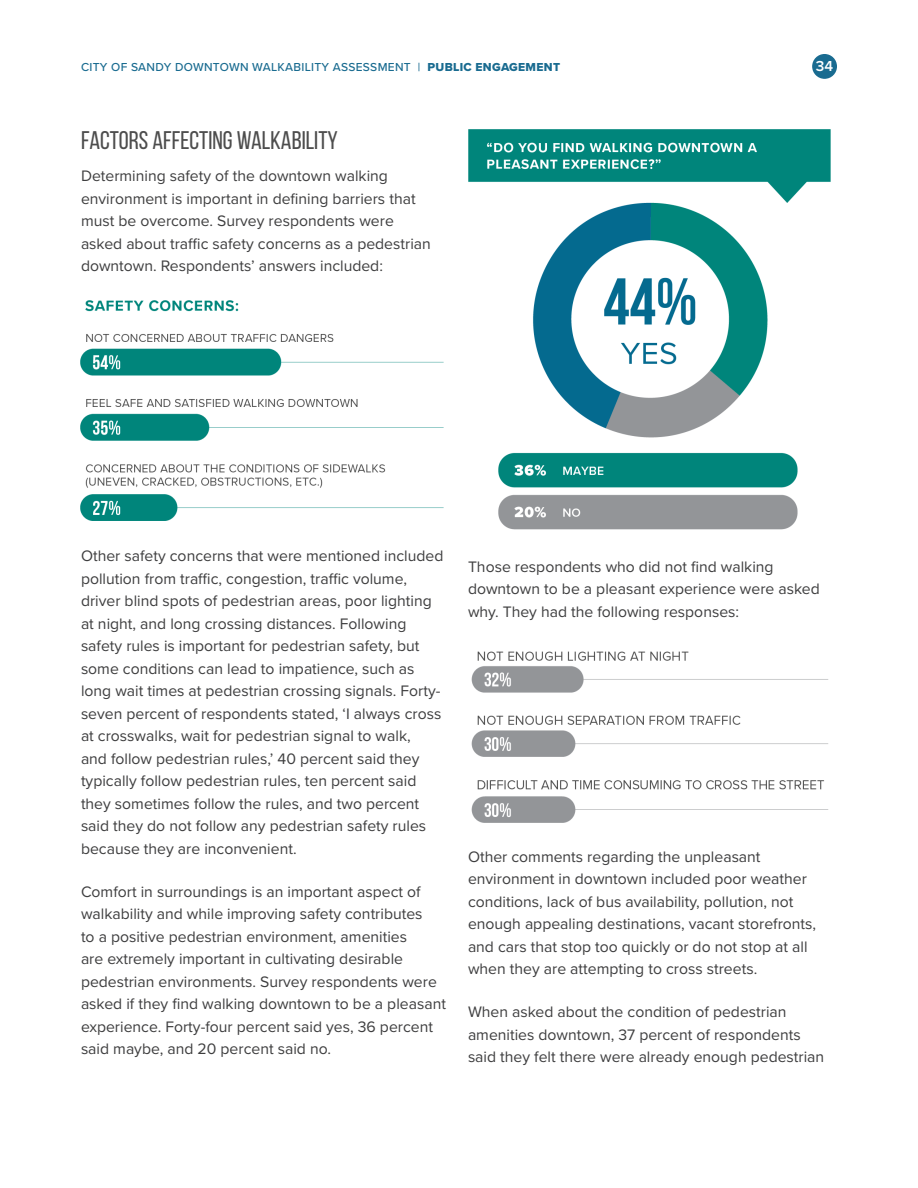
<style>
.page{position:relative;width:918px;height:1188px;background:#fff}
.page>*{position:absolute;margin:0;border:0;box-sizing:border-box;transform-origin:0 0}
.Heading_2{font:25.5px "Bebas Neue";color:#4d4d4d}
.Body{font:15.75px/22.5px "Proxima Nova";color:#3e3e3f}
.t1{font:600 15px "Proxima Nova";color:#fff}
.t2{font:500 12px "Proxima Nova";letter-spacing:.025em;color:#196b90}
.s1{font-family:"Proxima Nova Extrabld";font-weight:400}
</style>
<div class="page">
<div style="left:813px;top:55px;width:23px;height:23px;background:#196b90;border-radius:50%"></div>
<div style="left:812px;top:54px;width:25px;height:25px;border:2px solid #196b90;border-radius:50%"></div>
<img style="left:80px;top:300px;width:364px;height:221px">
<img style="left:468px;top:130px;width:362px;height:400px">
<img style="left:471px;top:651px;width:358px;height:172px">
<p class="t2" style="left:81px;top:58px;width:412px">CITY OF SANDY DOWNTOWN WALKABILITY ASSESSMENT | <span class="s1">PUBLIC ENGAGEMENT</span></p>
<p class="t1" style="left:816px;top:55px;width:19px">34</p>
<p class="Heading_2" style="left:81px;top:126px;width:258px">FACTORS AFFECTING WALKABILITY</p>
<p class="Body" style="left:81px;top:164px;width:351px">Determining safety of the downtown walking environment is important in defining barriers that must be overcome. Survey respondents were asked about traffic safety concerns as a pedestrian downtown. Respondents’ answers included:</p>
<p class="Body" style="left:81px;top:544px;width:364px">Other safety concerns that were mentioned included pollution from traffic, congestion, traffic volume, driver blind spots of pedestrian areas, poor lighting at night, and long crossing distances. Following safety rules is important for pedestrian safety, but some conditions can lead to impatience, such as long wait times at pedestrian crossing signals. Forty&shy;seven percent of respondents stated, ‘I always cross at crosswalks, wait for pedestrian signal to walk,<br>and follow pedestrian rules,’ 40 percent said they typically follow pedestrian rules, ten percent said they sometimes follow the rules, and two percent said they do not follow any pedestrian safety rules because they are inconvenient.</p>
<p class="Body" style="left:81px;top:880px;width:367px">Comfort in surroundings is an important aspect of walkability and while improving safety contributes<br>to a positive pedestrian environment, amenities<br>are extremely important in cultivating desirable pedestrian environments. Survey respondents were asked if they find walking downtown to be a pleasant experience. Forty-four percent said yes, 36 percent said maybe, and 20 percent said no.</p>
<p class="Body" style="left:468px;top:555px;width:353px">Those respondents who did not find walking downtown to be a pleasant experience were asked why. They had the following responses:</p>
<p class="Body" style="left:468px;top:845px;width:350px">Other comments regarding the unpleasant environment in downtown included poor weather conditions, lack of bus availability, pollution, not enough appealing destinations, vacant storefronts, and cars that stop too quickly or do not stop at all when they are attempting to cross streets.</p>
<p class="Body" style="left:468px;top:1000px;width:358px">When asked about the condition of pedestrian amenities downtown, 37 percent of respondents said they felt there were already enough pedestrian</p>
</div>
